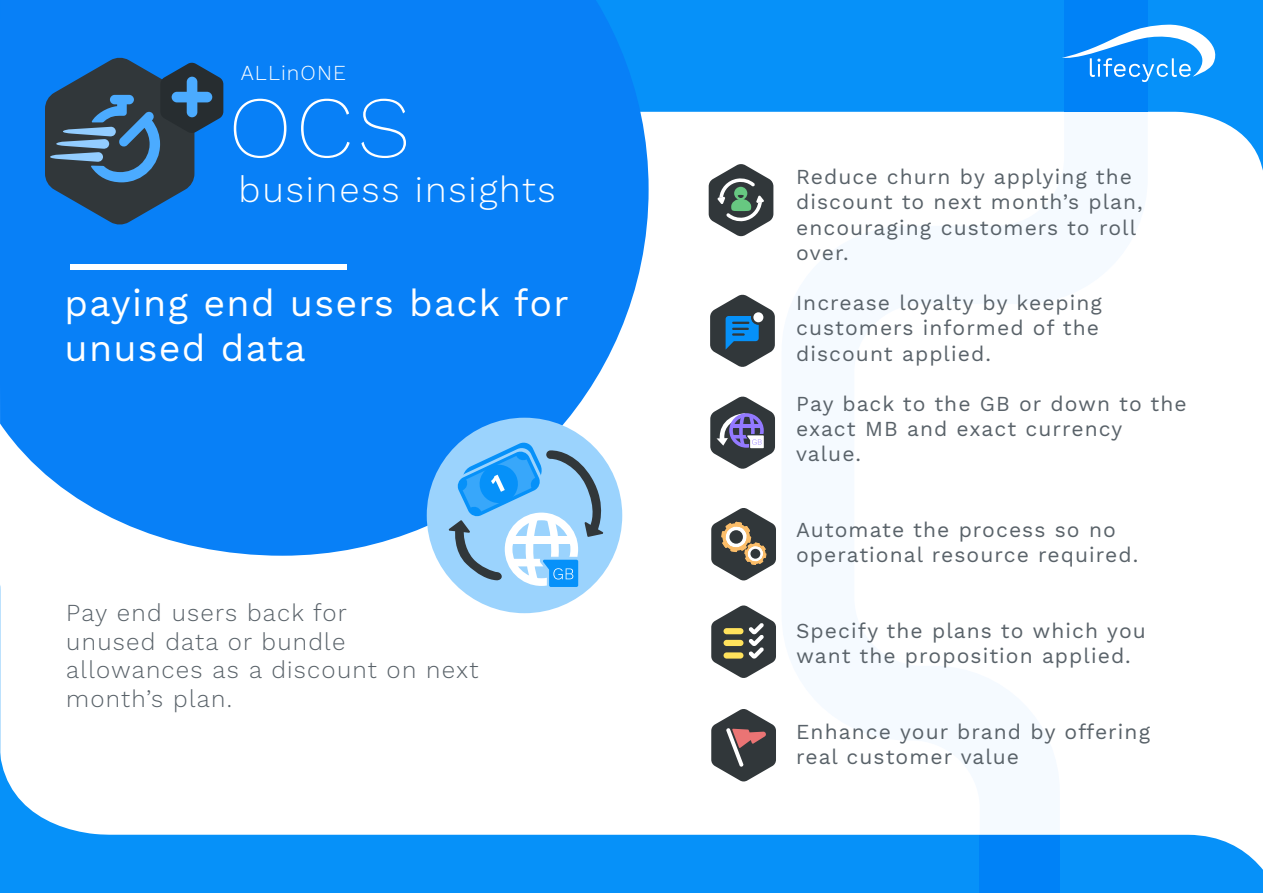
<style>
.page{position:relative;width:1263px;height:893px;background:#fff}
.page>*{position:absolute;margin:0;border:0;box-sizing:border-box;transform-origin:0 0}
.t1{font:200 87.3px "Work Sans";color:#fff}
.t2{font:37.5px/45px "Work Sans";letter-spacing:.035em;color:#fff}
.t3{font:300 36.15px "Work Sans";letter-spacing:.05em;color:#fff}
.t4{font:300 24px/28.8px "Work Sans";letter-spacing:.05em;color:#596269}
.t5{font:21px/25.2px "Work Sans";letter-spacing:.05em;color:#596269}
.t6{font:300 21px "Work Sans";letter-spacing:.05em;color:#fff}
</style>
<div class="page">
<svg style="left:649px;top:0;width:614px;height:216px"></svg>
<div style="left:0;top:834px;width:1263px;height:59px;background:#0691f9"></div>
<div style="left:1064px;top:0;width:83px;height:112px;background:#0082f7"></div>
<svg style="left:0;top:0;width:649px;height:556px;background:#1988f7"></svg>
<svg style="left:1062px;top:24px;width:161px;height:58px"></svg>
<svg style="left:45px;top:57px;width:178px;height:168px;background:#295885"></svg>
<div style="left:187px;top:77px;width:10px;height:40px;background:#4babff;border-radius:5px"></div>
<div style="left:172px;top:92px;width:40px;height:10px;background:#4babff;border-radius:5px"></div>
<div style="left:70px;top:264px;width:276px;height:5px;background:#fff"></div>
<div style="left:427px;top:418px;width:195px;height:195px;background:#9bd3fd;border-radius:50%"></div>
<svg style="left:448px;top:441px;width:160px;height:146px"></svg>
<svg style="left:711px;top:709px;width:65px;height:73px"></svg>
<svg style="left:711px;top:605px;width:65px;height:73px"></svg>
<svg style="left:711px;top:508px;width:65px;height:73px"></svg>
<div style="left:729px;top:530px;width:14px;height:14px;background:#31373a;border-radius:50%"></div>
<svg style="left:710px;top:294px;width:65px;height:73px"></svg>
<div style="left:753px;top:312px;width:10px;height:10px;background:#fff;border-radius:50%"></div>
<svg style="left:710px;top:396px;width:65px;height:73px"></svg>
<svg style="left:709px;top:164px;width:64px;height:73px"></svg>
<div style="left:979px;top:835px;width:81px;height:58px;background:#0082f7"></div>
<svg style="left:0;top:529px;width:116px;height:361px"></svg>
<p class="t6" style="left:241px;top:61px;width:107px">ALLinONE</p>
<h1 class="t1" style="left:229px;top:76px;width:183px">OCS</h1>
<h3 class="t3" style="left:239px;top:168px;width:319px">business insights</h3>
<h2 class="t2" style="left:65px;top:283px;width:506px">paying end users back for unused data</h2>
<p class="t4" style="left:66px;top:599px;width:414px">Pay end users back for<br>unused data or bundle allowances as a discount on next month’s plan.</p>
<p class="t5" style="left:796px;top:165px;width:348px">Reduce churn by applying the discount to next month’s plan, encouraging customers to roll over.</p>
<p class="t5" style="left:796px;top:291px;width:308px">Increase loyalty by keeping customers informed of the discount applied.</p>
<p class="t5" style="left:796px;top:392px;width:392px">Pay back to the GB or down to the exact MB and exact currency value.</p>
<p class="t5" style="left:796px;top:518px;width:344px">Automate the process so no operational resource required.</p>
<p class="t5" style="left:796px;top:619px;width:351px">Specify the plans to which you want the proposition applied.</p>
<p class="t5" style="left:796px;top:720px;width:356px">Enhance your brand by offering real customer value</p>
</div>
